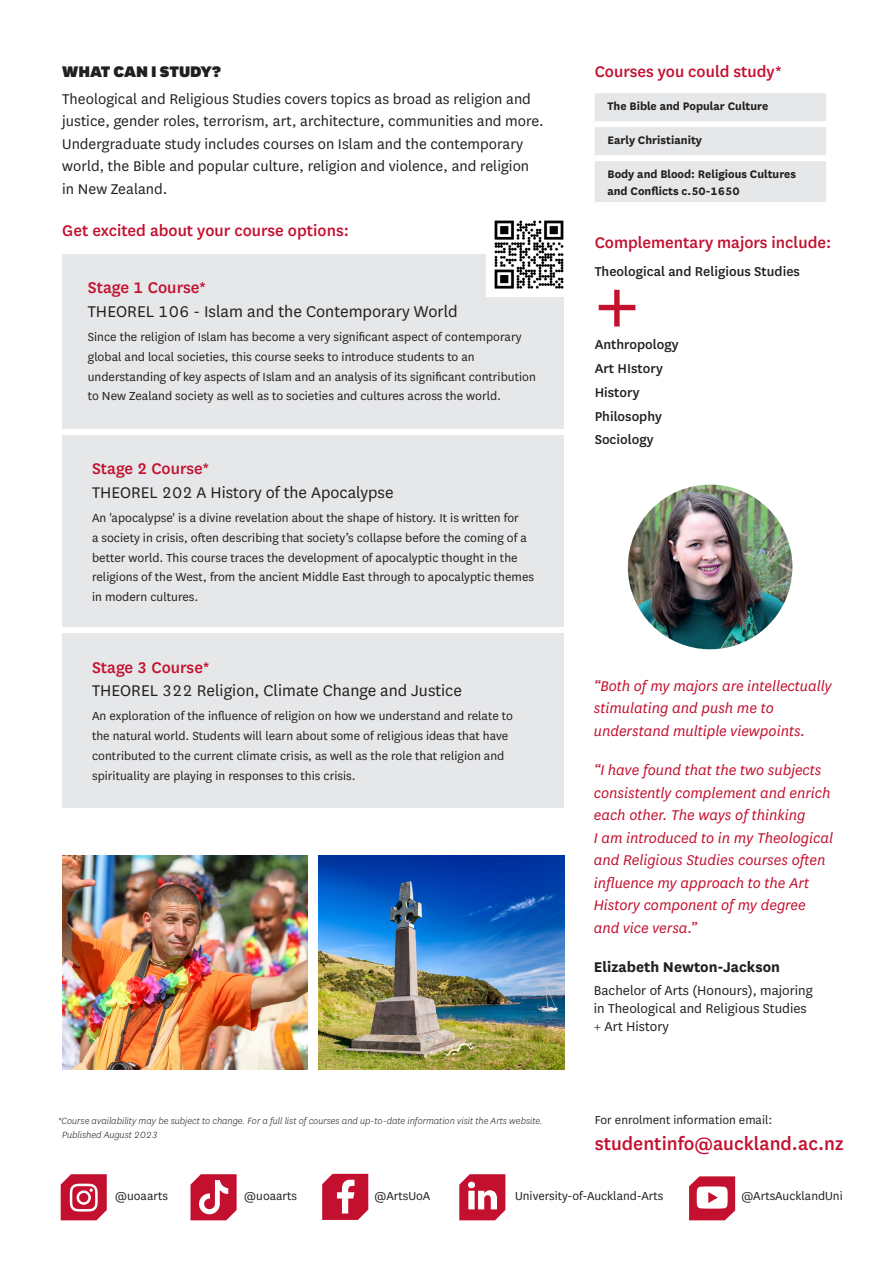
<style>
.page{position:relative;width:892px;height:1264px;background:#fff}
.page>*{position:absolute;margin:0;border:0;box-sizing:border-box;transform-origin:0 0}
._10__Big_plus{font:500 90px "National";color:#c3102f}
._19__web_address_red{font:500 21px "National";color:#c3102f}
._3a__Subhead_black{font:18.15px "National";color:#231f20}
._3a__Subhead_red{font:500 18.15px "National";color:#c3102f}
._3a__Subhead_red-2{font:500 18px "National";color:#c3102f}
._3a__Subhead_black-2{font:18px "National";color:#231f20}
._3__Subhead{font:900 18px "National";color:#231f20}
._5a__Quote_small{font:italic 16.5px/22.5px "National";color:#c3102f}
._4__Bodycopy{font:16.5px/22.5px "National";color:#231f20}
._11__Bold_bodycopy{font:700 16.5px "National";color:#231f20}
._9__Major_combinations{font:500 15px "National";color:#231f20}
._6__Speaker_credentials{font:15px/18px "National";color:#231f20}
.Bodycopy_small{font:13.65px/19.6px "National";color:#231f20}
.Bodycopy_small-2{font:13.5px "National";color:#231f20}
._18__Table_Course{font:700 12.75px/16.5px "National";color:#231f20}
._4__Bodycopy-2{font:italic 300 10.5px/13.5px "National";color:#231f20}
</style>
<div class="page">
<div style="left:595px;top:93px;width:231px;height:109px;background:#e6e7e9"></div>
<div style="left:595px;top:121px;width:231px;height:6px;background:#fff"></div>
<div style="left:595px;top:155px;width:231px;height:6px;background:#fff"></div>
<div style="left:62px;top:254px;width:502px;height:174px;background:#e6e7e9"></div>
<div style="left:62px;top:435px;width:502px;height:191px;background:#e6e7e9"></div>
<div style="left:62px;top:633px;width:502px;height:174px;background:#e6e7e9"></div>
<img style="left:628px;top:484px;width:164px;height:165px;border-radius:82px">
<img style="left:487px;top:220px;width:77px;height:76px">
<img style="left:62px;top:855px;width:246px;height:214px">
<img style="left:319px;top:855px;width:245px;height:214px">
<svg style="left:689px;top:1176px;width:46px;height:44px"></svg>
<svg style="left:322px;top:1173px;width:46px;height:46px"></svg>
<svg style="left:459px;top:1174px;width:46px;height:46px"></svg>
<svg style="left:61px;top:1174px;width:46px;height:46px;background:#cf425a"></svg>
<svg style="left:190px;top:1174px;width:47px;height:46px"></svg>
<p class="_3__Subhead" style="left:62px;top:59px;width:160px">WHAT CAN I STUDY?</p>
<p class="_4__Bodycopy" style="left:62px;top:87px;width:483px">Theological and Religious Studies covers topics as broad as religion and justice, gender roles, terrorism, art, architecture, communities and more.<br>Undergraduate study includes courses on Islam and the contemporary world, the Bible and popular culture, religion and violence, and religion in New Zealand.</p>
<p class="_3a__Subhead_red-2" style="left:62px;top:218px;width:288px">Get excited about your course options:</p>
<p class="_3a__Subhead_red" style="left:88px;top:275px;width:120px">Stage 1 Course*</p>
<p class="_3a__Subhead_black" style="left:88px;top:300px;width:371px">THEOREL 106 - Islam and the Contemporary World</p>
<p class="Bodycopy_small" style="left:88px;top:326px;width:449px">Since the religion of Islam has become a very significant aspect of contemporary global and local societies, this course seeks to introduce students to an understanding of key aspects of Islam and an analysis of its significant contribution to New Zealand society as well as to societies and cultures across the world.</p>
<p class="_3a__Subhead_red-2" style="left:92px;top:456px;width:119px">Stage 2 Course*</p>
<p class="_3a__Subhead_black-2" style="left:92px;top:481px;width:303px">THEOREL 202 A History of the Apocalypse</p>
<p class="Bodycopy_small" style="left:92px;top:507px;width:443px">An 'apocalypse' is a divine revelation about the shape of history. It is written for<br>a society in crisis, often describing that society’s collapse before the coming of a better world. This course traces the development of apocalyptic thought in the religions of the West, from the ancient Middle East through to apocalyptic themes in modern cultures.</p>
<p class="_3a__Subhead_red-2" style="left:92px;top:654px;width:119px">Stage 3 Course*</p>
<p class="_3a__Subhead_black-2" style="left:92px;top:679px;width:371px">THEOREL 322 Religion, Climate Change and Justice</p>
<p class="Bodycopy_small" style="left:92px;top:705px;width:422px">An exploration of the influence of religion on how we understand and relate to the natural world. Students will learn about some of religious ideas that have contributed to the current climate crisis, as well as the role that religion and spirituality are playing in responses to this crisis.</p>
<p class="_3a__Subhead_red-2" style="left:595px;top:59px;width:189px">Courses you could study*</p>
<p class="_18__Table_Course" style="left:607px;top:97px;width:162px">The Bible and Popular Culture</p>
<p class="_18__Table_Course" style="left:607px;top:131px;width:96px">Early Christianity</p>
<p class="_18__Table_Course" style="left:607px;top:165px;width:190px">Body and Blood: Religious Cultures and Conflicts c.50-1650</p>
<p class="_3a__Subhead_red-2" style="left:595px;top:230px;width:238px">Complementary majors include:</p>
<p class="_9__Major_combinations" style="left:595px;top:261px;width:207px">Theological and Religious Studies</p>
<p class="_10__Big_plus" style="left:595px;top:241px;width:46px">+</p>
<p class="_9__Major_combinations" style="left:595px;top:334px;width:85px">Anthropology</p>
<p class="_9__Major_combinations" style="left:595px;top:358px;width:70px">Art HIstory</p>
<p class="_9__Major_combinations" style="left:595px;top:382px;width:46px">History</p>
<p class="_9__Major_combinations" style="left:595px;top:406px;width:69px">Philosophy</p>
<p class="_9__Major_combinations" style="left:595px;top:429px;width:60px">Sociology</p>
<p class="_5a__Quote_small" style="left:594px;top:673px;width:239px">“Both of my majors are intellectually stimulating and push me to understand multiple viewpoints.</p>
<p class="_5a__Quote_small" style="left:594px;top:758px;width:241px">“I have found that the two subjects consistently complement and enrich each other. The ways of thinking<br>I am introduced to in my Theological and Religious Studies courses often influence my approach to the Art<br>History component of my degree and vice versa.”</p>
<p class="_11__Bold_bodycopy" style="left:594px;top:955px;width:188px">Elizabeth Newton-Jackson</p>
<p class="_6__Speaker_credentials" style="left:594px;top:980px;width:221px">Bachelor of Arts (Honours), majoring in Theological and Religious Studies + Art History</p>
<p class="_4__Bodycopy-2" style="left:62px;top:1113px;width:482px;text-indent:-4px">*Course availability may be subject to change. For a full list of courses and up-to-date information visit the Arts website.<br>Published August 2023</p>
<p class="Bodycopy_small-2" style="left:595px;top:1111px;width:179px">For enrolment information email:</p>
<p class="_19__web_address_red" style="left:595px;top:1128px;width:250px">studentinfo@auckland.ac.nz</p>
<p class="Bodycopy_small-2" style="left:115px;top:1186px;width:54px">@uoaarts</p>
<p class="Bodycopy_small-2" style="left:244px;top:1186px;width:54px">@uoaarts</p>
<p class="Bodycopy_small-2" style="left:375px;top:1186px;width:57px">@ArtsUoA</p>
<p class="Bodycopy_small-2" style="left:515px;top:1186px;width:150px">University-of-Auckland-Arts</p>
<p class="Bodycopy_small-2" style="left:741px;top:1186px;width:103px">@ArtsAucklandUni</p>
</div>
